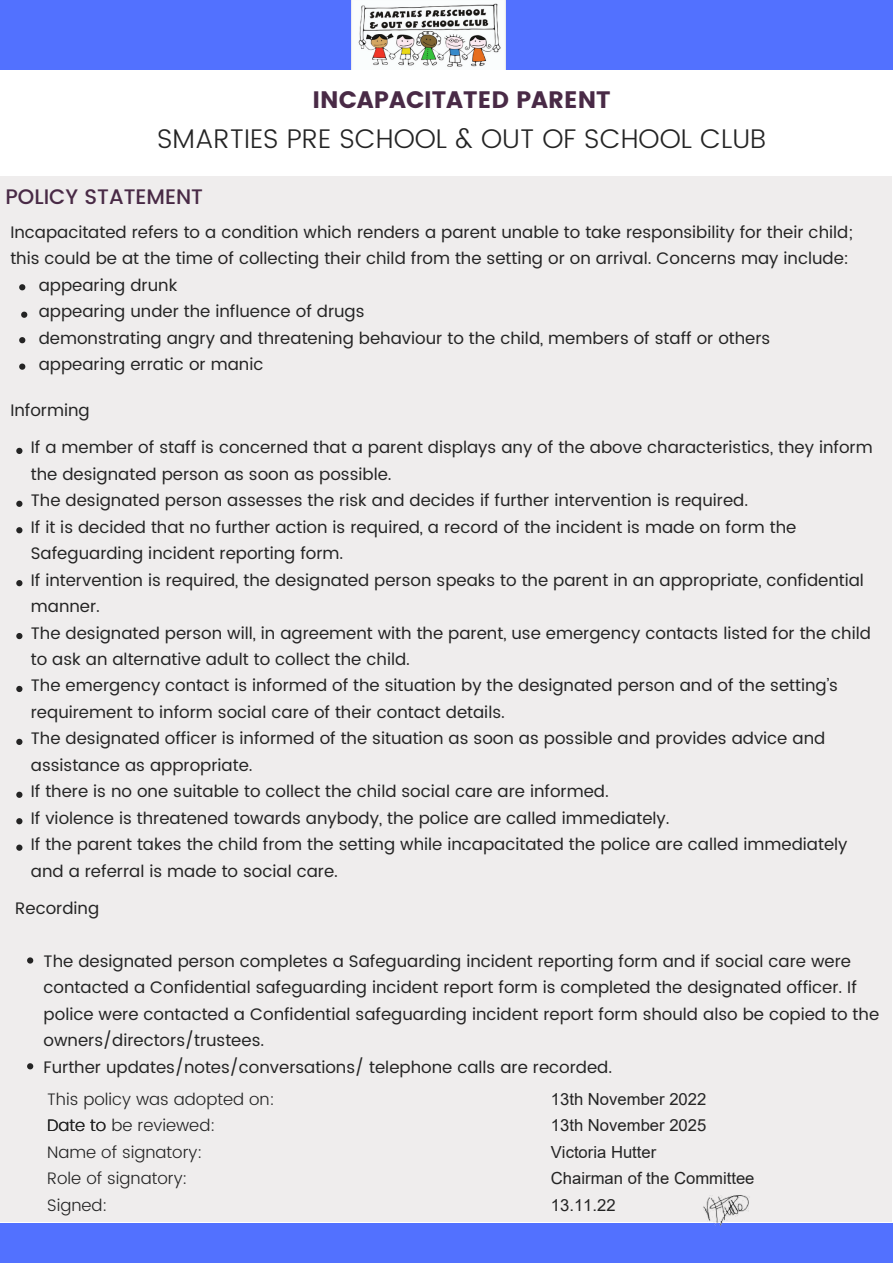
<style>
.page{position:relative;width:893px;height:1263px;background:#fff}
.page>*{position:absolute;margin:0;border:0;box-sizing:border-box;transform-origin:0 0}
.t1{font:300 27px "Poppins";color:#242424}
.t2{font:23.77px "Poppins";color:#492a46}
.t3{font:500 21px "Poppins";color:#492a46}
.t4{font:16.65px/26.5px "Poppins";color:#242424}
.t5{font:300 16.65px/26.4px "Poppins";color:#242424}
.t6{font:16.65px/26.4px "Arial";color:#242424}
</style>
<div class="page">
<div style="left:0;top:177px;width:891px;height:1045px;background:#efeded"></div>
<div style="left:0;top:1223px;width:893px;height:40px;background:#5271ff"></div>
<div style="left:0;top:0;width:893px;height:69px;background:#5271ff"></div>
<svg style="left:19px;top:284px;width:6px;height:6px"></svg>
<svg style="left:21px;top:312px;width:6px;height:6px"></svg>
<svg style="left:19px;top:337px;width:6px;height:6px"></svg>
<svg style="left:19px;top:364px;width:6px;height:6px"></svg>
<svg style="left:16px;top:448px;width:6px;height:6px"></svg>
<svg style="left:16px;top:501px;width:6px;height:6px"></svg>
<svg style="left:16px;top:527px;width:6px;height:6px"></svg>
<svg style="left:16px;top:580px;width:6px;height:6px"></svg>
<svg style="left:16px;top:633px;width:6px;height:6px"></svg>
<svg style="left:16px;top:686px;width:6px;height:6px"></svg>
<svg style="left:16px;top:739px;width:6px;height:6px"></svg>
<svg style="left:16px;top:792px;width:6px;height:6px"></svg>
<svg style="left:16px;top:818px;width:6px;height:6px"></svg>
<svg style="left:16px;top:844px;width:6px;height:7px"></svg>
<svg style="left:27px;top:957px;width:6px;height:6px"></svg>
<svg style="left:27px;top:1063px;width:6px;height:6px"></svg>
<img style="left:351px;top:0;width:155px;height:69px">
<img style="left:703px;top:1195px;width:47px;height:31px">
<h2 class="t2" style="left:313px;top:86px;width:299px">INCAPACITATED PARENT</h2>
<h1 class="t1" style="left:157px;top:123px;width:610px">SMARTIES PRE SCHOOL &amp; OUT OF SCHOOL CLUB</h1>
<p class="t3" style="left:5px;top:185px;width:199px">POLICY STATEMENT</p>
<p class="t4" style="left:10px;top:219px;width:844px">Incapacitated refers to a condition which renders a parent unable to take responsibility for their child; this could be at the time of collecting their child from the setting or on arrival. Concerns may include:</p>
<p class="t4" style="left:39px;top:272px;width:733px">appearing drunk<br>appearing under the influence of drugs<br>demonstrating angry and threatening behaviour to the child, members of staff or others appearing erratic or manic</p>
<p class="t4" style="left:10px;top:397px;width:81px">Informing</p>
<p class="t4" style="left:31px;top:434px;width:843px">If a member of staff is concerned that a parent displays any of the above characteristics, they inform the designated person as soon as possible.<br>The designated person assesses the risk and decides if further intervention is required.<br>If it is decided that no further action is required, a record of the incident is made on form the Safeguarding incident reporting form.<br>If intervention is required, the designated person speaks to the parent in an appropriate, confidential manner.<br>The designated person will, in agreement with the parent, use emergency contacts listed for the child to ask an alternative adult to collect the child.<br>The emergency contact is informed of the situation by the designated person and of the setting’s requirement to inform social care of their contact details.<br>The designated officer is informed of the situation as soon as possible and provides advice and assistance as appropriate.<br>If there is no one suitable to collect the child social care are informed.<br>If violence is threatened towards anybody, the police are called immediately.<br>If the parent takes the child from the setting while incapacitated the police are called immediately and a referral is made to social care.</p>
<p class="t4" style="left:15px;top:895px;width:85px">Recording</p>
<p class="t4" style="left:44px;top:948px;width:837px">The designated person completes a Safeguarding incident reporting form and if social care were contacted a Confidential safeguarding incident report form is completed the designated officer. If police were contacted a Confidential safeguarding incident report form should also be copied to the owners/directors/trustees.<br>Further updates/notes/conversations/ telephone calls are recorded.</p>
<p class="t5" style="left:47px;top:1086px;width:229px">This policy was adopted on:<br>Date to be reviewed:<br>Name of signatory:<br>Role of signatory:<br>Signed:</p>
<p class="t6" style="left:551px;top:1086px;width:205px">13th November 2022<br>13th November 2025<br>Victoria Hutter<br>Chairman of the Committee<br>13.11.22</p>
</div>
